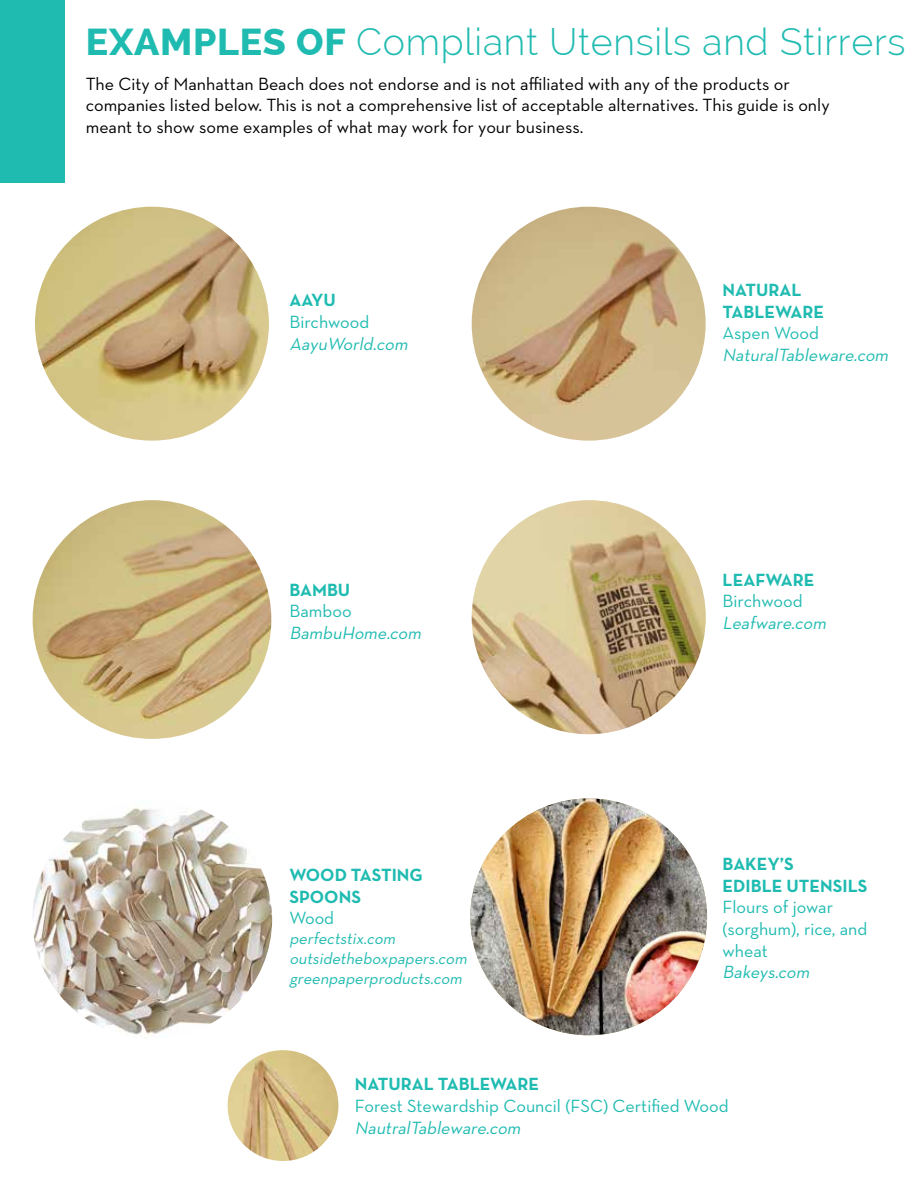
<style>
.page{position:relative;width:918px;height:1188px;background:#fff}
.page>*{position:absolute;margin:0;border:0;box-sizing:border-box;transform-origin:0 0}
.t1{font:300 37.5px "Raleway";letter-spacing:.02em;color:#1fbbb1}
.t2{font:18px/21.6px "Neutra Text";color:#000}
.t3{font:18px/21.6px "Neutra Text";color:#1fbbb1}
.t4{font:italic 18px "Neutra Text";color:#1fbbb1}
.t5{font:700 18px/21.6px "Neutra Text";color:#1fbbb1}
.t6{font:italic 16.5px/19.8px "Neutra Text";color:#1fbbb1}
.s1{font-weight:800}
</style>
<div class="page">
<img style="left:35px;top:207px;width:234px;height:234px;border-radius:117px">
<img style="left:33px;top:500px;width:238px;height:239px;border-radius:119px">
<img style="left:470px;top:798px;width:237px;height:237px;border-radius:118px">
<img style="left:472px;top:207px;width:234px;height:234px;border-radius:117px">
<img style="left:472px;top:500px;width:234px;height:234px;border-radius:117px">
<img style="left:228px;top:1050px;width:110px;height:111px;border-radius:55px">
<div style="left:0;top:0;width:65px;height:182px;background:#1fbbb1"></div>
<img style="left:32px;top:799px;width:240px;height:240px;border-radius:120px">
<h1 class="t1" style="left:86px;top:20px;width:821px"><span class="s1">EXAMPLES OF</span> Compliant Utensils and Stirrers</h1>
<p class="t2" style="left:86px;top:73px;width:745px">The City of Manhattan Beach does not endorse and is not affiliated with any of the products or companies listed below. This is not a comprehensive list of acceptable alternatives. This guide is only meant to show some examples of what may work for your business.</p>
<p class="t5" style="left:289px;top:289px;width:48px">AAYU</p>
<p class="t3" style="left:289px;top:311px;width:81px">Birchwood</p>
<p class="t4" style="left:289px;top:333px;width:123px">AayuWorld.com</p>
<p class="t5" style="left:289px;top:578px;width:62px">BAMBU</p>
<p class="t3" style="left:289px;top:600px;width:64px">Bamboo</p>
<p class="t4" style="left:289px;top:622px;width:137px">BambuHome.com</p>
<p class="t5" style="left:289px;top:864px;width:135px">WOOD TASTING<br>SPOONS</p>
<p class="t3" style="left:289px;top:907px;width:46px">Wood</p>
<p class="t6" style="left:289px;top:928px;width:182px">perfectstix.com outsidetheboxpapers.com greenpaperproducts.com</p>
<p class="t5" style="left:723px;top:279px;width:103px">NATURAL<br>TABLEWARE</p>
<p class="t3" style="left:723px;top:322px;width:98px">Aspen Wood</p>
<p class="t4" style="left:723px;top:344px;width:171px">NaturalTableware.com</p>
<p class="t5" style="left:723px;top:568px;width:93px">LEAFWARE</p>
<p class="t3" style="left:723px;top:590px;width:81px">Birchwood</p>
<p class="t4" style="left:723px;top:612px;width:109px">Leafware.com</p>
<p class="t5" style="left:723px;top:853px;width:146px">BAKEY’S<br>EDIBLE UTENSILS</p>
<p class="t3" style="left:723px;top:896px;width:146px">Flours of jowar (sorghum), rice, and wheat</p>
<p class="t4" style="left:723px;top:961px;width:92px">Bakeys.com</p>
<p class="t5" style="left:355px;top:1073px;width:186px">NATURAL TABLEWARE</p>
<p class="t3" style="left:355px;top:1095px;width:375px">Forest Stewardship Council (FSC) Certified Wood</p>
<p class="t4" style="left:355px;top:1117px;width:171px">NautralTableware.com</p>
</div>
